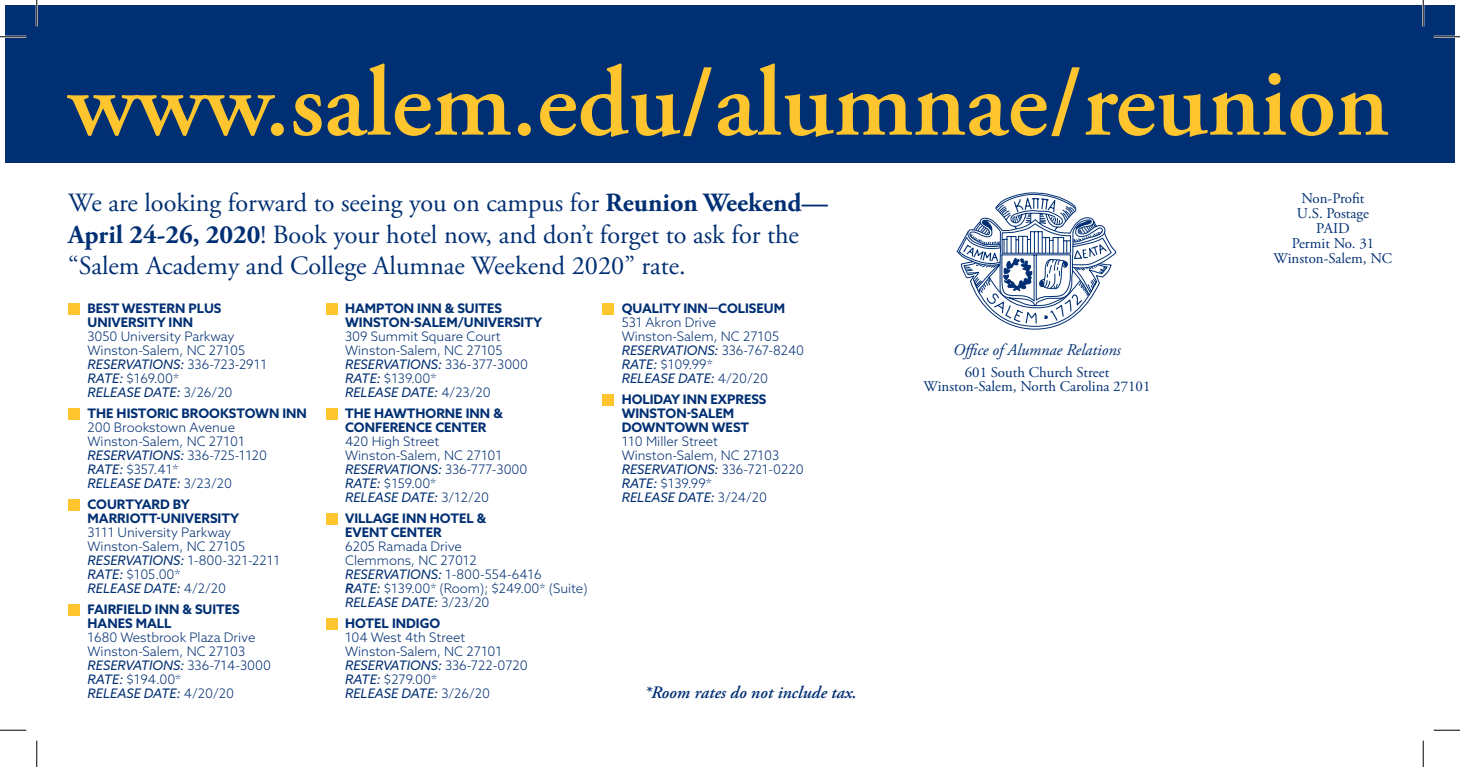
<style>
.page{position:relative;width:1460px;height:767px;background:#fff}
.page>*{position:absolute;margin:0;border:0;box-sizing:border-box;transform-origin:0 0}
.t1{font:600 99.4px "Adobe Garamond Pro";color:#fec52e}
.t2{font:26.25px/31.5px "Adobe Garamond Pro";color:#002f73}
.t3{font:italic 600 17.5px "Adobe Garamond Pro";color:#002f73}
.t4{font:italic 16.45px "Adobe Garamond Pro";color:#002f73}
.t5{font:14.88px/14.9px "Adobe Garamond Pro";color:#002f73;text-align:center}
.t6{font:300 13.12px/14px "Azo Sans";color:#002f73}
.t7{font:700 13.12px/14px "Azo Sans";color:#002f73}
.s1{font-weight:700}
.s2{font-weight:400;font-style:italic}
.s3{font-weight:500;font-style:italic}
</style>
<div class="page">
<div style="left:5px;top:5px;width:1449px;height:158px;background:#002f73"></div>
<svg style="left:956px;top:192px;width:160px;height:137px"></svg>
<div style="left:68px;top:303px;width:12px;height:11px;background:#fec52e"></div>
<div style="left:68px;top:408px;width:12px;height:11px;background:#fec52e"></div>
<div style="left:68px;top:499px;width:12px;height:11px;background:#fec52e"></div>
<div style="left:68px;top:604px;width:12px;height:11px;background:#fec52e"></div>
<div style="left:326px;top:303px;width:11px;height:11px;background:#fec52e"></div>
<div style="left:326px;top:408px;width:11px;height:11px;background:#fec52e"></div>
<div style="left:326px;top:513px;width:11px;height:11px;background:#fec52e"></div>
<div style="left:326px;top:618px;width:11px;height:11px;background:#fec52e"></div>
<div style="left:602px;top:303px;width:12px;height:11px;background:#fec52e"></div>
<div style="left:602px;top:394px;width:12px;height:11px;background:#fec52e"></div>
<hr style="left:0;top:36px;width:26px;height:2px;background:#fff">
<hr style="left:1433px;top:36px;width:27px;height:2px;background:#fff">
<hr style="left:36px;top:0;width:2px;height:26px;background:#fff">
<hr style="left:1422px;top:0;width:2px;height:26px;background:#fff">
<svg style="left:0;top:36px;width:26px;height:1px"></svg>
<svg style="left:1433px;top:36px;width:27px;height:1px"></svg>
<svg style="left:0;top:729px;width:26px;height:1px"></svg>
<svg style="left:1433px;top:729px;width:27px;height:1px"></svg>
<svg style="left:36px;top:0;width:1px;height:26px"></svg>
<svg style="left:36px;top:740px;width:1px;height:26px"></svg>
<svg style="left:1422px;top:0;width:1px;height:26px"></svg>
<svg style="left:1422px;top:740px;width:1px;height:26px"></svg>
<h1 class="t1" style="left:68px;top:46px;width:1322px">www.salem.edu/alumnae/reunion</h1>
<h2 class="t2" style="left:68px;top:188px;width:761px">We are looking forward to seeing you on campus for <span class="s1">Reunion Weekend—<br>April 24-26, 2020</span>! Book your hotel now, and don’t forget to ask for the “Salem Academy and College Alumnae Weekend 2020” rate.</h2>
<p class="t7" style="left:88px;top:301px;width:135px">BEST WESTERN PLUS<br>UNIVERSITY INN</p>
<p class="t6" style="left:88px;top:329px;width:181px">3050 University Parkway<br>Winston-Salem, NC 27105<br><span class="s2">RESERVATIONS:</span> 336-723-2911<br><span class="s2">RATE:</span> $169.00*<br><span class="s2">RELEASE DATE:</span> 3/26/20</p>
<p class="t7" style="left:88px;top:406px;width:221px">THE HISTORIC BROOKSTOWN INN</p>
<p class="t6" style="left:88px;top:420px;width:181px">200 Brookstown Avenue<br>Winston-Salem, NC 27101<br><span class="s2">RESERVATIONS:</span> 336-725-1120<br><span class="s2">RATE:</span> $357.41*<br><span class="s2">RELEASE DATE:</span> 3/23/20</p>
<p class="t7" style="left:88px;top:497px;width:153px">COURTYARD BY<br>MARRIOTT-UNIVERSITY</p>
<p class="t6" style="left:88px;top:525px;width:194px">3111 University Parkway<br>Winston-Salem, NC 27105<br><span class="s2">RESERVATIONS:</span> 1-800-321-2211<br><span class="s2">RATE:</span> $105.00*<br><span class="s2">RELEASE DATE:</span> 4/2/20</p>
<p class="t7" style="left:88px;top:602px;width:154px">FAIRFIELD INN &amp; SUITES<br>HANES MALL</p>
<p class="t6" style="left:88px;top:630px;width:185px">1680 Westbrook Plaza Drive<br>Winston-Salem, NC 27103<br><span class="s2">RESERVATIONS:</span> 336-714-3000<br><span class="s2">RATE:</span> $194.00*<br><span class="s2">RELEASE DATE:</span> 4/20/20</p>
<p class="t7" style="left:345px;top:301px;width:199px">HAMPTON INN &amp; SUITES<br>WINSTON-SALEM/UNIVERSITY</p>
<p class="t6" style="left:345px;top:329px;width:185px">309 Summit Square Court<br>Winston-Salem, NC 27105<br><span class="s2">RESERVATIONS:</span> 336-377-3000<br><span class="s2">RATE:</span> $139.00*<br><span class="s2">RELEASE DATE:</span> 4/23/20</p>
<p class="t7" style="left:345px;top:406px;width:159px">THE HAWTHORNE INN &amp;<br>CONFERENCE CENTER</p>
<p class="t6" style="left:345px;top:434px;width:184px">420 High Street<br>Winston-Salem, NC 27101<br><span class="s2">RESERVATIONS:</span> 336-777-3000<br><span class="s2">RATE:</span> $159.00*<br><span class="s2">RELEASE DATE:</span> 3/12/20</p>
<p class="t7" style="left:345px;top:511px;width:143px">VILLAGE INN HOTEL &amp;<br>EVENT CENTER</p>
<p class="t6" style="left:345px;top:539px;width:244px">6205 Ramada Drive<br>Clemmons, NC 27012<br><span class="s2">RESERVATIONS:</span> 1-800-554-6416<br><span class="s3">R</span><span class="s2">ATE:</span> $139.00* (Room); $249.00* (Suite)<br><span class="s2">RELEASE DATE:</span> 3/23/20</p>
<p class="t7" style="left:345px;top:616px;width:97px">HOTEL INDIGO</p>
<p class="t6" style="left:345px;top:630px;width:184px">104 West 4th Street<br>Winston-Salem, NC 27101<br><span class="s2">RESERVATIONS:</span> 336-722-0720<br><span class="s2">RATE:</span> $279.00*<br><span class="s2">RELEASE DATE:</span> 3/26/20</p>
<p class="t7" style="left:621px;top:301px;width:165px">QUALITY INN—COLISEUM</p>
<p class="t6" style="left:621px;top:315px;width:184px">531 Akron Drive<br>Winston-Salem, NC 27105<br><span class="s2">RESERVATIONS:</span> 336-767-8240<br><span class="s2">RATE:</span> $109.99*<br><span class="s2">RELEASE DATE:</span> 4/20/20</p>
<p class="t7" style="left:621px;top:392px;width:146px">HOLIDAY INN EXPRESS<br>WINSTON-SALEM<br>DOWNTOWN WEST</p>
<p class="t6" style="left:621px;top:434px;width:184px">110 Miller Street<br>Winston-Salem, NC 27103<br><span class="s2">RESERVATIONS:</span> 336-721-0220<br><span class="s2">RATE:</span> $139.99*<br><span class="s2">RELEASE DATE:</span> 3/24/20</p>
<h3 class="t3" style="left:644px;top:682px;width:214px">*Room rates do not include tax.</h3>
<p class="t4" style="left:953px;top:339px;width:169px">Office of Alumnae Relations</p>
<p class="t5" style="left:923px;top:365px;width:228px">601 South Church Street<br>Winston-Salem, North Carolina 27101</p>
<p class="t5" style="left:1273px;top:192px;width:120px">Non-Profit<br>U.S. Postage<br>PAID<br>Permit No. 31<br>Winston-Salem, NC</p>
</div>
